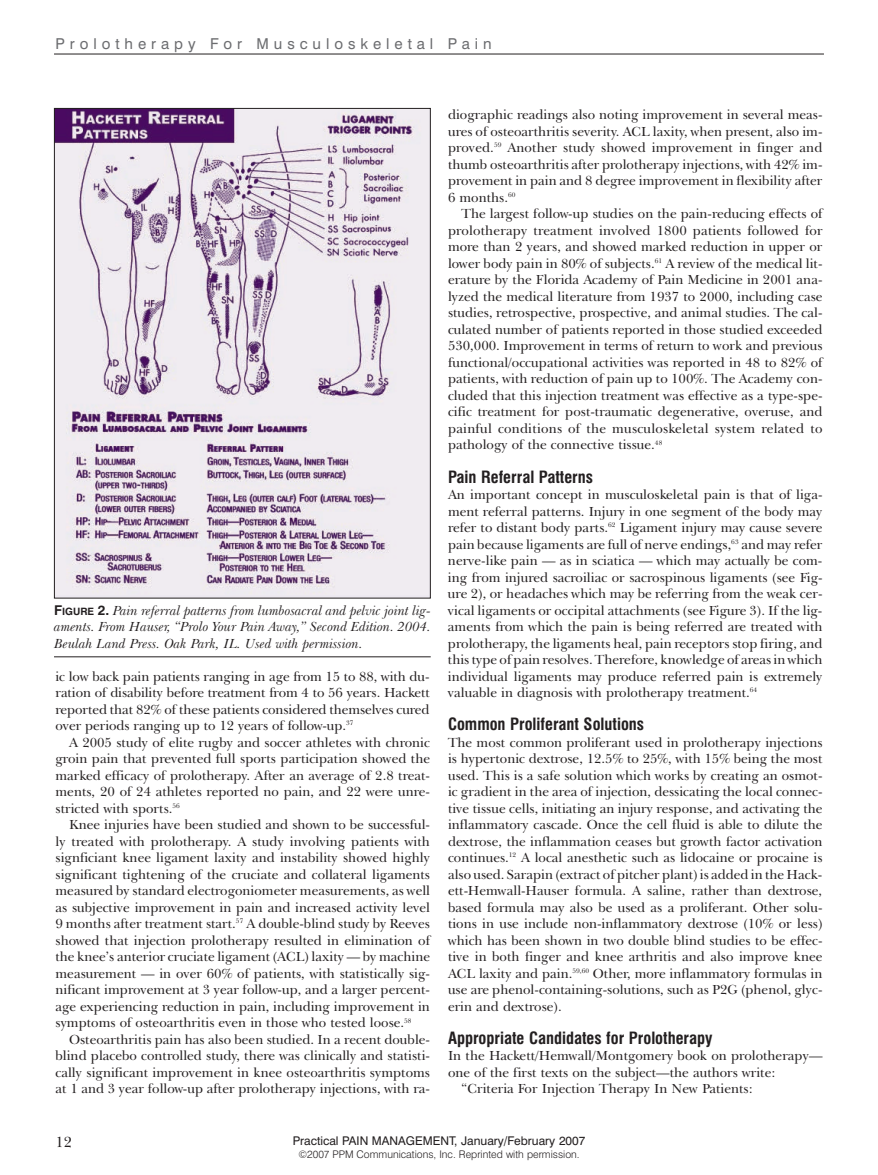
<style>
.page{position:relative;width:878px;height:1175px;background:#fff}
.page>*{position:absolute;margin:0;border:0;box-sizing:border-box;transform-origin:0 0}
.t1{font:700 condensed 16.5px "Swiss 721 BT";color:#231f20}
.t2{font:15px "Swiss 721 BT";letter-spacing:.33em;color:#6c6d70}
.t3{font:15px "New Baskerville IT Cby BT";color:#231f20}
.t4{font:13.5px/16.5px "New Baskerville IT Cby BT";color:#231f20;text-align:justify}
.t5{font:italic 13.5px/16.5px "New Baskerville IT Cby BT";color:#231f20;text-align:justify}
.t6{font:12px "Swiss 721 BT";color:#231f20}
.t7{font:300 10.5px "Swiss 721 BT";color:#231f20}
.s1{font-family:"Swiss 721 BT";font-weight:700;font-style:normal}
.s2{font-family:"Swiss 721 BT";font-weight:700;font-style:normal;font-size:10.2px}
</style>
<div class="page">
<hr style="left:54px;top:54px;width:770px;height:1px;background:#231f20">
<img style="left:56px;top:110px;width:372px;height:484px">
<hr style="left:54px;top:656px;width:376px;height:1px;background:#231f20">
<p class="t2" style="left:56px;top:38px;width:437px">Prolotherapy For Musculoskeletal Pain</p>
<p class="t5" style="left:54px;top:603px;width:378px"><span class="s1">F</span><span class="s2">IGURE</span> <span class="s1">2.</span> Pain referral patterns from lumbosacral and pelvic joint lig&shy;aments. From Hauser, “Prolo Your Pain Away,” Second Edition. 2004.<br>Beulah Land Press. Oak Park, IL. Used with permission.</p>
<p class="t4" style="left:55px;top:669px;width:376px">ic low back pain patients ranging in age from 15 to 88, with du&shy;ration of disability before treatment from 4 to 56 years. Hackett reported that 82% of these patients considered themselves cured over periods ranging up to 12 years of follow-up.<sup>37</sup></p>
<p class="t4" style="left:56px;top:735px;width:376px;text-indent:13px">A 2005 study of elite rugby and soccer athletes with chronic groin pain that prevented full sports participation showed the marked efficacy of prolotherapy. After an average of 2.8 treat&shy;ments, 20 of 24 athletes reported no pain, and 22 were unre&shy;stricted with sports.<sup>56</sup></p>
<p class="t4" style="left:55px;top:818px;width:376px;text-indent:14px">Knee injuries have been studied and shown to be successful&shy;ly treated with prolotherapy. A study involving patients with signficiant knee ligament laxity and instability showed highly significant tightening of the cruciate and collateral ligaments measured by standard electrogoniometer measurements, as well as subjective improvement in pain and increased activity level 9 months after treatment start.<sup>57</sup> A double-blind study by Reeves showed that injection prolotherapy resulted in elimination of the knee’s anterior cruciate ligament (ACL) laxity — by machine measurement — in over 60% of patients, with statistically sig&shy;nificant improvement at 3 year follow-up, and a larger percent&shy;age experiencing reduction in pain, including improvement in symptoms of osteoarthritis even in those who tested loose.<sup>58</sup></p>
<p class="t4" style="left:55px;top:1032px;width:376px;text-indent:14px">Osteoarthritis pain has also been studied. In a recent double&shy;blind placebo controlled study, there was clinically and statisti&shy;cally significant improvement in knee osteoarthritis symptoms at 1 and 3 year follow-up after prolotherapy injections, with ra-</p>
<p class="t4" style="left:448px;top:108px;width:376px">diographic readings also noting improvement in several meas&shy;ures of osteoarthritis severity. ACL laxity, when present, also im&shy;proved.<sup>59</sup> Another study showed improvement in finger and thumb osteoarthritis after prolotherapy injections, with 42% im&shy;provement in pain and 8 degree improvement in flexibility after 6 months.<sup>60</sup></p>
<p class="t4" style="left:448px;top:207px;width:376px;text-indent:14px">The largest follow-up studies on the pain-reducing effects of prolotherapy treatment involved 1800 patients followed for more than 2 years, and showed marked reduction in upper or lower body pain in 80% of subjects.<sup>61</sup> A review of the medical lit&shy;erature by the Florida Academy of Pain Medicine in 2001 ana&shy;lyzed the medical literature from 1937 to 2000, including case studies, retrospective, prospective, and animal studies. The cal&shy;culated number of patients reported in those studied exceeded 530,000. Improvement in terms of return to work and previous functional/occupational activities was reported in 48 to 82% of patients, with reduction of pain up to 100%. The Academy con&shy;cluded that this injection treatment was effective as a type-spe&shy;cific treatment for post-traumatic degenerative, overuse, and painful conditions of the musculoskeletal system related to pathology of the connective tissue.<sup>48</sup></p>
<p class="t1" style="left:448px;top:470px;width:147px">Pain Referral Patterns</p>
<p class="t4" style="left:448px;top:488px;width:376px">An important concept in musculoskeletal pain is that of liga&shy;ment referral patterns. Injury in one segment of the body may refer to distant body parts.<sup>62</sup> Ligament injury may cause severe pain because ligaments are full of nerve endings,<sup>63</sup> and may refer nerve-like pain — as in sciatica — which may actually be com&shy;ing from injured sacroiliac or sacrospinous ligaments (see Fig&shy;ure 2), or headaches which may be referring from the weak cer&shy;vical ligaments or occipital attachments (see Figure 3). If the lig&shy;aments from which the pain is being referred are treated with prolotherapy, the ligaments heal, pain receptors stop firing, and this type of pain resolves. Therefore, knowledge of areas in which individual ligaments may produce referred pain is extremely valuable in diagnosis with prolotherapy treatment.<sup>64</sup></p>
<p class="t1" style="left:448px;top:717px;width:198px">Common Proliferant Solutions</p>
<p class="t4" style="left:448px;top:735px;width:376px">The most common proliferant used in prolotherapy injections is hypertonic dextrose, 12.5% to 25%, with 15% being the most used. This is a safe solution which works by creating an osmot&shy;ic gradient in the area of injection, dessicating the local connec&shy;tive tissue cells, initiating an injury response, and activating the inflammatory cascade. Once the cell fluid is able to dilute the dextrose, the inflammation ceases but growth factor activation continues.<sup>12</sup> A local anesthetic such as lidocaine or procaine is also used. Sarapin (extract of pitcher plant) is added in the Hack&shy;ett-Hemwall-Hauser formula. A saline, rather than dextrose, based formula may also be used as a proliferant. Other solu&shy;tions in use include non-inflammatory dextrose (10% or less) which has been shown in two double blind studies to be effec&shy;tive in both finger and knee arthritis and also improve knee ACL laxity and pain.<sup>59,60</sup> Other, more inflammatory formulas in use are phenol-containing-solutions, such as P2G (phenol, glyc&shy;erin and dextrose).</p>
<p class="t1" style="left:448px;top:1031px;width:266px">Appropriate Candidates for Prolotherapy</p>
<p class="t4" style="left:448px;top:1049px;width:376px">In the Hackett/Hemwall/Montgomery book on prolotherapy—</p>
<p class="t4" style="left:448px;top:1065px;width:329px">one of the first texts on the subject—the authors write:</p>
<p class="t4" style="left:461px;top:1082px;width:293px">“Criteria For Injection Therapy In New Patients:</p>
<p class="t3" style="left:56px;top:1136px;width:18px">12</p>
<p class="t6" style="left:293px;top:1135px;width:294px">Practical PAIN MANAGEMENT, January/February 2007</p>
<p class="t7" style="left:298px;top:1150px;width:283px">©2007 PPM Communications, Inc. Reprinted with permission.</p>
</div>
